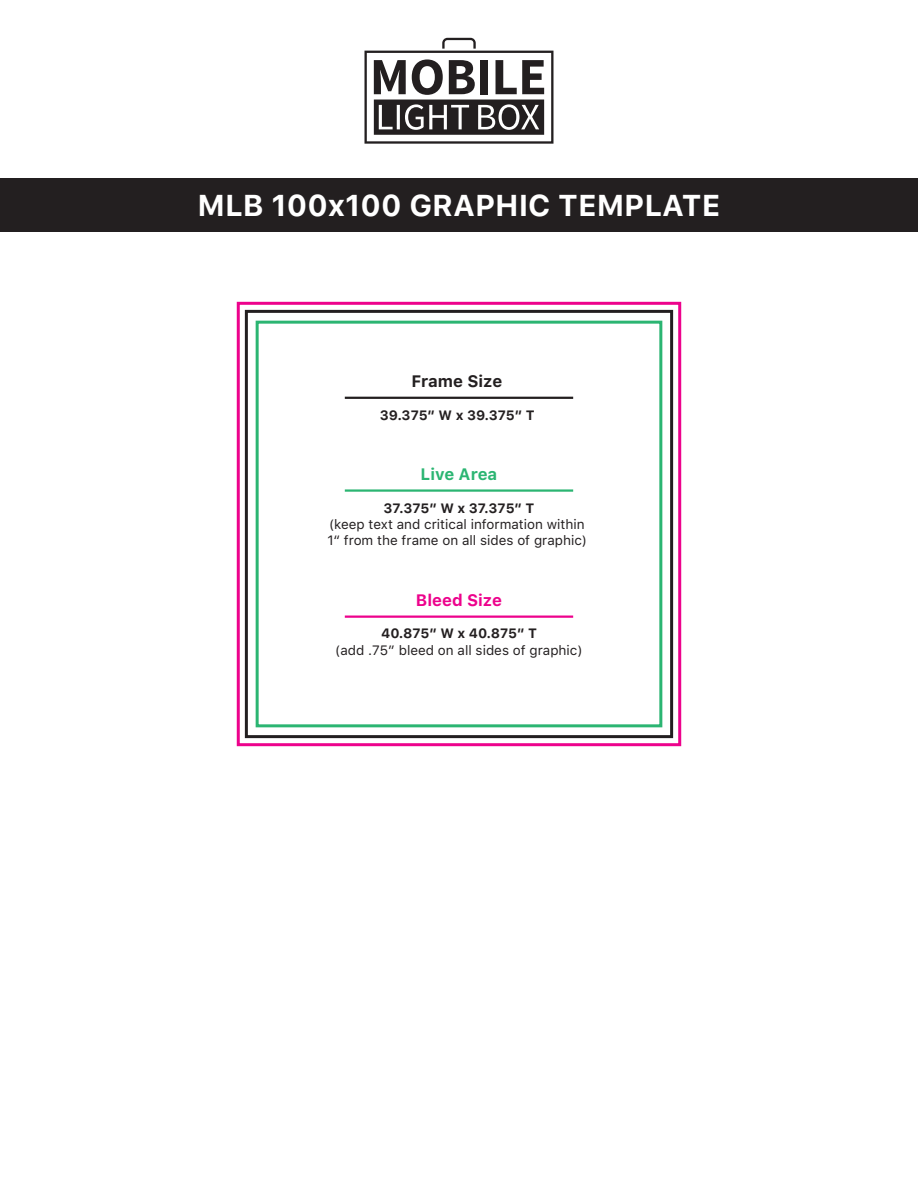
<style>
.page{position:relative;width:918px;height:1188px;background:#fff}
.page>*{position:absolute;margin:0;border:0;box-sizing:border-box;transform-origin:0 0}
.t1{font:700 30px "SFUI Text";color:#fff}
.t2{font:700 16.5px "SFUI Text";color:#ed028c}
.t3{font:700 16.5px "SFUI Text";color:#231f20}
.t4{font:700 16.5px "SFUI Text";color:#2bb572}
.t5{font:13.5px/16.2px "SFUI Text";color:#231f20}
.t6{font:700 13.5px "SFUI Text";color:#231f20}
</style>
<div class="page">
<div style="left:245px;top:310px;width:428px;height:428px;border:3px solid #231f20"></div>
<div style="left:256px;top:321px;width:406px;height:406px;border:3px solid #2bb572"></div>
<div style="left:237px;top:302px;width:444px;height:444px;border:3px solid #ed028c"></div>
<hr style="left:345px;top:616px;width:228px;height:2px;background:#ed028c">
<hr style="left:345px;top:489px;width:228px;height:3px;background:#2bb572">
<hr style="left:345px;top:397px;width:228px;height:2px;background:#231f20">
<svg style="left:364px;top:38px;width:189px;height:106px"></svg>
<div style="left:0;top:178px;width:918px;height:54px;background:#231f20"></div>
<h1 class="t1" style="left:198px;top:183px;width:524px">MLB 100x100 GRAPHIC TEMPLATE</h1>
<p class="t3" style="left:411px;top:369px;width:93px">Frame Size</p>
<p class="t6" style="left:380px;top:405px;width:156px">39.375” W x 39.375” T</p>
<p class="t4" style="left:421px;top:463px;width:78px">Live Area</p>
<p class="t6" style="left:384px;top:498px;width:152px">37.375” W x 37.375” T</p>
<p class="t5" style="left:327px;top:516px;width:261px">(keep text and critical information within<br>1“ from the frame on all sides of graphic)</p>
<p class="t2" style="left:416px;top:588px;width:88px">Bleed Size</p>
<p class="t6" style="left:381px;top:624px;width:157px">40.875” W x 40.875” T</p>
<p class="t5" style="left:336px;top:641px;width:248px">(add .75” bleed on all sides of graphic)</p>
</div>
